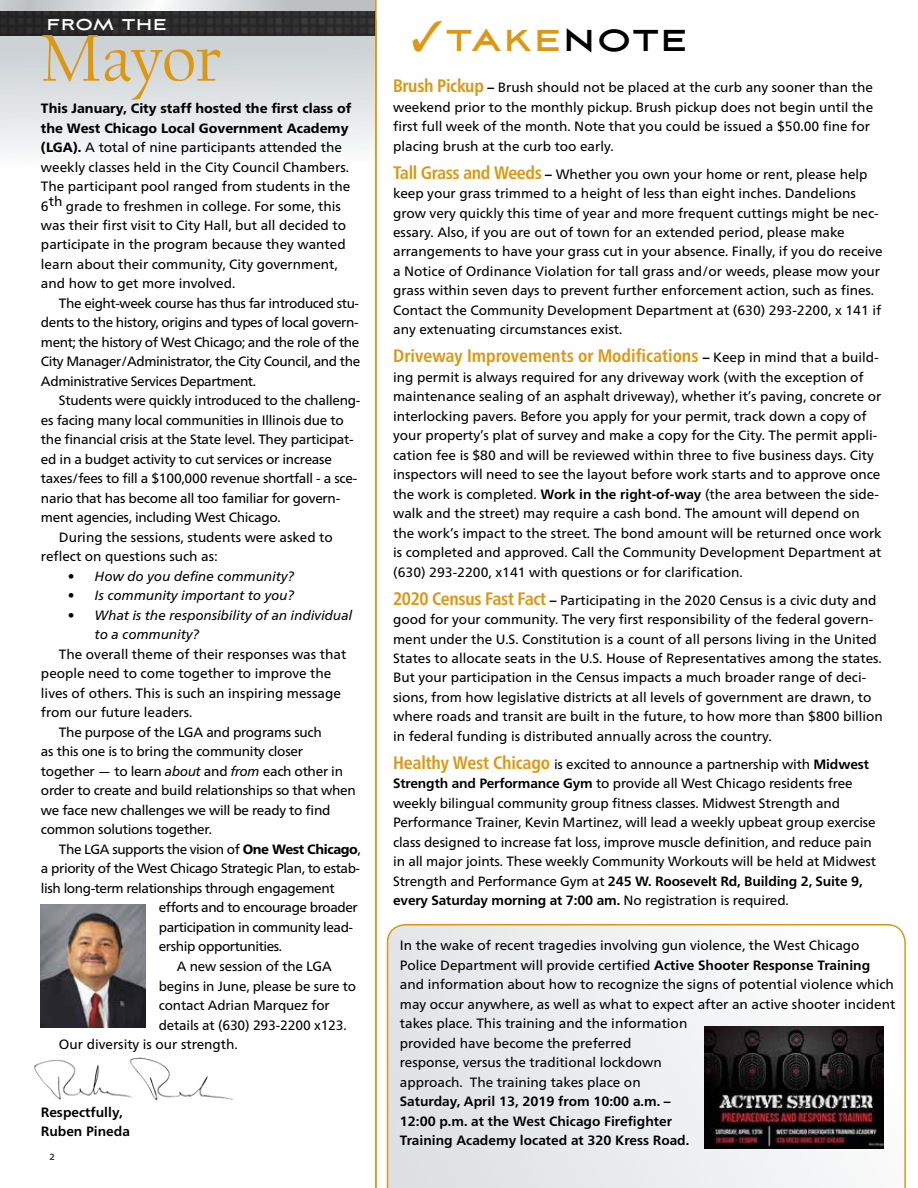
<style>
.page{position:relative;width:918px;height:1188px;background:#fff}
.page>*{position:absolute;margin:0;border:0;box-sizing:border-box;transform-origin:0 0}
.t1{font:68.7px "FB Californian";letter-spacing:-.005em;color:#db9815}
.t2{font:700 37.8px "Aviano Sans";letter-spacing:.07em;color:#db9815}
.t3{font:700 19.5px "Aviano Sans";letter-spacing:.05em;color:#fff}
.t4{font:700 condensed 18px "Frutiger Neue LTW1 G";color:#db9815}
.t5{font:13.5px/19.5px "Frutiger Neue LTW1 G";color:#000}
.t6{font:13.5px "Frutiger Neue LTW1 G";letter-spacing:-.02em;color:#000}
.t7{font:13.5px "Frutiger Neue LTW1 G";letter-spacing:-.03em;color:#000}
.t8{font:700 13.5px/19.5px "Frutiger Neue LTW1 G";color:#000}
.t9{font:italic 13.5px/19.5px "Frutiger Neue LTW1 G";color:#000}
.t10{font:700 9px "Frutiger Neue LTW1 G";color:#38393c}
.s1{font-weight:800}
.s2{font-style:italic}
.s3{color:#000}
.s4{font-weight:700;font-stretch:condensed;font-size:18px;color:#db9815}
.s5{font-weight:700}
.s6{font-stretch:normal;font-size:13.5px;color:#000}
.s7{font-weight:400;font-stretch:normal;font-size:13.5px;color:#000}
</style>
<div class="page">
<svg style="left:387px;top:924px;width:519px;height:264px"></svg>
<svg style="left:0;top:36px;width:375px;height:992px"></svg>
<svg style="left:0;top:0;width:375px;height:12px;background:#c4c6c8"></svg>
<img style="left:0;top:12px;width:375px;height:24px">
<hr style="left:375px;top:0;width:2px;height:1188px;background:#db9815">
<img style="left:41px;top:905px;width:104px;height:122px">
<img style="left:33px;top:1057px;width:200px;height:44px">
<img style="left:704px;top:1026px;width:179px;height:123px">
<h3 class="t3" style="left:47px;top:13px;width:121px">From the</h3>
<h1 class="t1" style="left:39px;top:24px;width:183px">Mayor</h1>
<p class="t5" style="left:41px;top:99px;width:312px"><span class="s1">This January, City staff hosted the first class of the West Chicago Local Government Academy (LGA).</span> A total of nine participants attended the weekly classes held in the City Council Chambers.<br>The participant pool ranged from students in the 6th grade to freshmen in college. For some, this was their first visit to City Hall, but all decided to participate in the program because they wanted learn about their community, City government, and how to get more involved.</p>
<p class="t5" style="left:41px;top:293px;width:321px;text-align:justify;text-indent:18px">The eight-week course has thus far introduced stu&shy;dents to the history, origins and types of local govern&shy;ment; the history of West Chicago; and the role of the City Manager/Administrator, the City Council, and the Administrative Services Department.</p>
<p class="t6" style="left:59px;top:393px;width:303px">Students were quickly introduced to the challeng-</p>
<p class="t6" style="left:41px;top:412px;width:304px">es facing many local communities in Illinois due to</p>
<p class="t6" style="left:41px;top:432px;width:314px">the financial crisis at the State level. They participat-</p>
<p class="t6" style="left:41px;top:451px;width:292px">ed in a budget activity to cut services or increase</p>
<p class="t6" style="left:41px;top:471px;width:318px">taxes/fees to fill a $100,000 revenue shortfall - a sce-</p>
<p class="t6" style="left:41px;top:490px;width:301px">nario that has become all too familiar for govern-</p>
<p class="t6" style="left:41px;top:510px;width:241px">ment agencies, including West Chicago.</p>
<p class="t5" style="left:59px;top:527px;width:275px">During the sessions, students were asked to</p>
<p class="t5" style="left:41px;top:547px;width:178px">reflect on questions such as:</p>
<p class="t9" style="left:68px;top:566px;width:228px">• How do you define community?</p>
<p class="t9" style="left:68px;top:586px;width:228px">• Is community important to you?</p>
<p class="t9" style="left:95px;top:605px;width:259px;text-indent:-27px">• What is the responsibility of an individual to a community?</p>
<p class="t5" style="left:59px;top:644px;width:289px">The overall theme of their responses was that</p>
<p class="t5" style="left:41px;top:664px;width:292px">people need to come together to improve the</p>
<p class="t5" style="left:41px;top:683px;width:301px">lives of others. This is such an inspiring message</p>
<p class="t5" style="left:41px;top:703px;width:153px">from our future leaders.</p>
<p class="t6" style="left:59px;top:724px;width:264px">The purpose of the LGA and programs such</p>
<p class="t6" style="left:41px;top:744px;width:264px">as this one is to bring the community closer</p>
<p class="t6" style="left:41px;top:763px;width:304px">together — to learn <span class="s2">about</span> and <span class="s2">from</span> each other in</p>
<p class="t6" style="left:41px;top:783px;width:316px">order to create and build relationships so that when</p>
<p class="t6" style="left:41px;top:802px;width:291px">we face new challenges we will be ready to find</p>
<p class="t6" style="left:41px;top:822px;width:172px">common solutions together.</p>
<p class="t7" style="left:59px;top:841px;width:303px">The LGA supports the vision of <span class="s1">One West Chicago</span>,</p>
<p class="t7" style="left:41px;top:861px;width:321px">a priority of the West Chicago Strategic Plan, to estab-</p>
<p class="t7" style="left:41px;top:880px;width:295px">lish long-term relationships through engagement</p>
<p class="t7" style="left:159px;top:900px;width:200px">efforts and to encourage broader</p>
<p class="t7" style="left:159px;top:919px;width:196px">participation in community lead-</p>
<p class="t7" style="left:159px;top:939px;width:125px">ership opportunities.</p>
<p class="t5" style="left:177px;top:957px;width:157px">A new session of the LGA</p>
<p class="t5" style="left:159px;top:976px;width:199px">begins in June, please be sure to</p>
<p class="t5" style="left:159px;top:996px;width:172px">contact Adrian Marquez for</p>
<p class="t5" style="left:159px;top:1015px;width:189px">details at (630) 293-2200 x123.</p>
<p class="t5" style="left:59px;top:1035px;width:180px">Our diversity is our strength.</p>
<p class="t8" style="left:41px;top:1102px;width:90px">Respectfully,<br>Ruben Pineda</p>
<p class="t10" style="left:49px;top:1152px;width:7px">2</p>
<h2 class="t2" style="left:411px;top:17px;width:278px">✓take<span class="s3">Note</span></h2>
<p class="t5" style="left:393px;top:78px;width:482px"><span class="s4">Brush Pickup</span> <span class="s5">–</span> Brush should not be placed at the curb any sooner than the weekend prior to the monthly pickup. Brush pickup does not begin until the first full week of the month. Note that you could be issued a $50.00 fine for placing brush at the curb too early.</p>
<p class="t5" style="left:393px;top:164px;width:491px"><span class="s4">Tall Grass and Weeds</span> <span class="s5">–</span> Whether you own your home or rent, please help keep your grass trimmed to a height of less than eight inches. Dandelions grow very quickly this time of year and more frequent cuttings might be nec&shy;essary. Also, if you are out of town for an extended period, please make arrangements to have your grass cut in your absence. Finally, if you do receive a Notice of Ordinance Violation for tall grass and/or weeds, please mow your grass within seven days to prevent further enforcement action, such as fines.<br>Contact the Community Development Department at (630) 293-2200, x 141 if any extenuating circumstances exist.</p>
<h3 class="t4" style="left:393px;top:345px;width:487px">Driveway Improvements or Modifications <span class="s6">–</span> <span class="s7">Keep in mind that a build-</span></h3>
<p class="t5" style="left:393px;top:367px;width:490px">ing permit is always required for any driveway work (with the exception of maintenance sealing of an asphalt driveway), whether it’s paving, concrete or interlocking pavers. Before you apply for your permit, track down a copy of your property’s plat of survey and make a copy for the City. The permit appli&shy;cation fee is $80 and will be reviewed within three to five business days. City inspectors will need to see the layout before work starts and to approve once the work is completed. <span class="s5">Work in the right-of-way</span> (the area between the side&shy;walk and the street) may require a cash bond. The amount will depend on the work’s impact to the street. The bond amount will be returned once work is completed and approved. Call the Community Development Department at (630) 293-2200, x141 with questions or for clarification.</p>
<p class="t5" style="left:393px;top:590px;width:491px"><span class="s4">2020 Census Fast Fact</span> <span class="s5">–</span> Participating in the 2020 Census is a civic duty and good for your community. The very first responsibility of the federal govern&shy;ment under the U.S. Constitution is a count of all persons living in the U nited States to allocate seats in the U .S. H ouse of Representatives among the states.<br>But your participation in the Census impacts a much broader range of deci&shy;sions, from how legislative districts at all levels of government are drawn, to where roads and transit are built in the future, to how more than $800 billion in federal funding is distributed annually across the country.</p>
<p class="t5" style="left:393px;top:754px;width:485px"><span class="s4">Healthy West Chicago</span> is excited to announce a partnership with <span class="s5">Midwest Strength and Performance Gym</span> to provide all West Chicago residents free weekly bilingual community group fitness classes. Midwest Strength and Performance Trainer, Kevin Martinez, will lead a weekly upbeat group exercise class designed to increase fat loss, improve muscle definition, and reduce pain in all major joints. These weekly Community Workouts will be held at Midwest Strength and Performance Gym at <span class="s5">245 W. Roosevelt Rd, Building 2, Suite 9, every Saturday morning at 7:00 am.</span> No registration is required.</p>
<p class="t5" style="left:400px;top:936px;width:497px">In the wake of recent tragedies involving gun violence, the West Chicago Police Department will provide certified <span class="s5">Active Shooter Response Training </span>and information about how to recognize the signs of potential violence which may occur anywhere, as well as what to expect after an active shooter incident takes place. This training and the information<br>provided have become the preferred<br>response, versus the traditional lockdown<br>approach. The training takes place on</p>
<p class="t8" style="left:400px;top:1092px;width:291px">Saturday, April 13, 2019 from 10:00 a.m. –<br>12:00 p.m. at the West Chicago Firefighter<br>Training Academy located at 320 Kress Road.</p>
</div>
